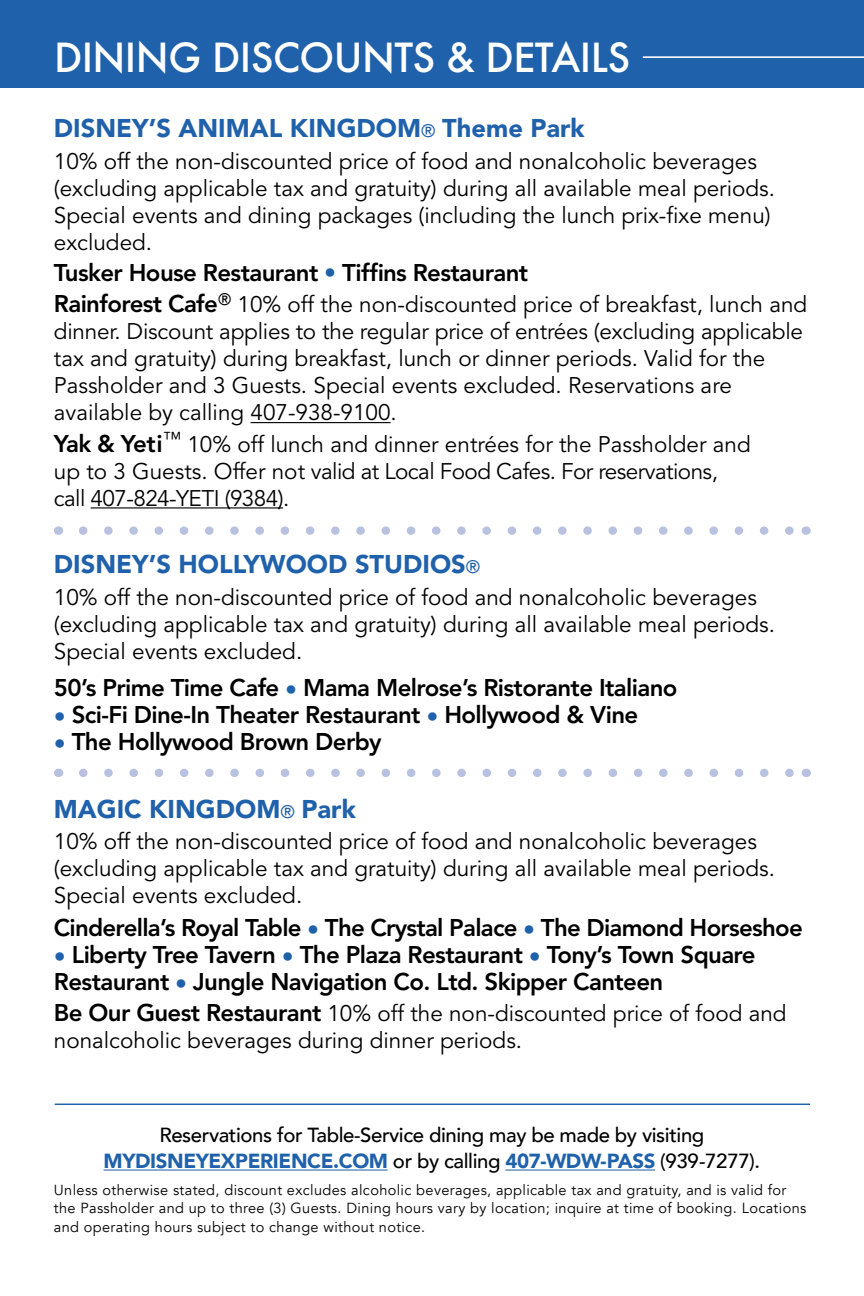
<style>
.page{position:relative;width:864px;height:1296px;background:#fff}
.page>*{position:absolute;margin:0;border:0;box-sizing:border-box;transform-origin:0 0}
.t1{font:500 39px "Futura";letter-spacing:-.015em;color:#fff}
.t2{font:900 25.5px "Avenir LT Std";color:#1f61aa}
.t3{font:800 24px/27px "Avenir LT Std";letter-spacing:-.025em;color:#000}
.t4{font:22.5px/27px "Avenir LT Std";color:#000}
.t5{font:500 20.4px/26.1px "Avenir";letter-spacing:-.02em;color:#000;text-align:center}
.t6{font:14.7px/18.6px "Avenir";letter-spacing:.025em;color:#000}
.s1{font-weight:500;font-size:18px}
.s2{color:#1f61aa}
.s3{font-weight:800;font-size:24px}
.s4{font-weight:900;color:#1f61aa}
</style>
<div class="page">
<hr style="left:104px;top:1170px;width:284px;height:1px;background:#1f61aa">
<hr style="left:505px;top:1170px;width:150px;height:1px;background:#1f61aa">
<hr style="left:55px;top:1104px;width:755px;height:1px;background:#1f61aa">
<div style="left:0;top:0;width:864px;height:87px;background:#1f61aa"></div>
<hr style="left:643px;top:56px;width:221px;height:2px;background:#fff">
<hr style="left:251px;top:422px;width:140px;height:1px;background:#000">
<hr style="left:91px;top:507px;width:192px;height:2px;background:#000">
<svg style="left:83px;top:526px;width:710px;height:9px"></svg>
<svg style="left:83px;top:769px;width:710px;height:8px"></svg>
<h1 class="t1" style="left:54px;top:31px;width:578px">DINING DISCOUNTS &amp; DETAILS</h1>
<p class="t2" style="left:54px;top:113px;width:532px">DISNEY’S ANIMAL KINGDOM<span class="s1">®</span> Theme Park</p>
<p class="t4" style="left:54px;top:148px;width:723px">10% off the non-discounted price of food and nonalcoholic beverages (excluding applicable tax and gratuity) during all available meal periods.<br>Special events and dining packages (including the lunch prix-fixe menu) excluded.</p>
<p class="t3" style="left:54px;top:259px;width:476px">Tusker House Restaurant <span class="s2">•</span> Tiffins Restaurant</p>
<p class="t4" style="left:54px;top:292px;width:755px"><span class="s3">Rainforest Cafe</span><sup>®</sup> 10% off the non-discounted price of breakfast, lunch and dinner. Discount applies to the regular price of entrées (excluding applicable tax and gratuity) during breakfast, lunch or dinner periods. Valid for the Passholder and 3 Guests. Special events excluded. Reservations are available by calling 407-938-9100.</p>
<p class="t4" style="left:54px;top:431px;width:698px"><span class="s3">Yak &amp; Yeti</span><sup>™</sup> 10% off lunch and dinner entrées for the Passholder and up to 3 Guests. Offer not valid at Local Food Cafes. For reservations, call 407-824-YETI (9384).</p>
<p class="t2" style="left:54px;top:549px;width:428px">DISNEY’S HOLLYWOOD STUDIOS<span class="s1">®</span></p>
<p class="t4" style="left:54px;top:584px;width:723px">10% off the non-discounted price of food and nonalcoholic beverages (excluding applicable tax and gratuity) during all available meal periods.<br>Special events excluded.</p>
<p class="t3" style="left:54px;top:674px;width:625px">50’s Prime Time Cafe <span class="s2">•</span> Mama Melrose’s Ristorante Italiano</p>
<p class="t3" style="left:54px;top:701px;width:586px"><span class="s2">•</span> Sci-Fi Dine-In Theater Restaurant <span class="s2">•</span> Hollywood &amp; Vine</p>
<p class="t3" style="left:54px;top:728px;width:329px"><span class="s2">•</span> The Hollywood Brown Derby</p>
<p class="t2" style="left:54px;top:793px;width:303px">MAGIC KINGDOM<span class="s1">®</span> Park</p>
<p class="t4" style="left:54px;top:828px;width:723px">10% off the non-discounted price of food and nonalcoholic beverages (excluding applicable tax and gratuity) during all available meal periods.<br>Special events excluded.</p>
<p class="t3" style="left:54px;top:914px;width:751px">Cinderella’s Royal Table <span class="s2">•</span> The Crystal Palace <span class="s2">•</span> The Diamond Horseshoe</p>
<p class="t3" style="left:54px;top:941px;width:703px"><span class="s2">•</span> Liberty Tree Tavern <span class="s2">•</span> The Plaza Restaurant <span class="s2">•</span> Tony’s Town Square<br>Restaurant <span class="s2">•</span> Jungle Navigation Co. Ltd. Skipper Canteen</p>
<p class="t4" style="left:54px;top:1001px;width:734px"><span class="s3">Be Our Guest Restaurant</span> 10% off the non-discounted price of food and nonalcoholic beverages during dinner periods.</p>
<p class="t5" style="left:104px;top:1121px;width:658px">Reservations for Table-Service dining may be made by visiting<br><span class="s4">MYDISNEYEXPERIENCE.COM</span> or by calling <span class="s4">407-WDW-PASS</span> (939-7277).</p>
<p class="t6" style="left:54px;top:1181px;width:754px">Unless otherwise stated, discount excludes alcoholic beverages, applicable tax and gratuity, and is valid for the Passholder and up to three (3) Guests. Dining hours vary by location; inquire at time of booking. Locations and operating hours subject to change without notice.</p>
</div>
